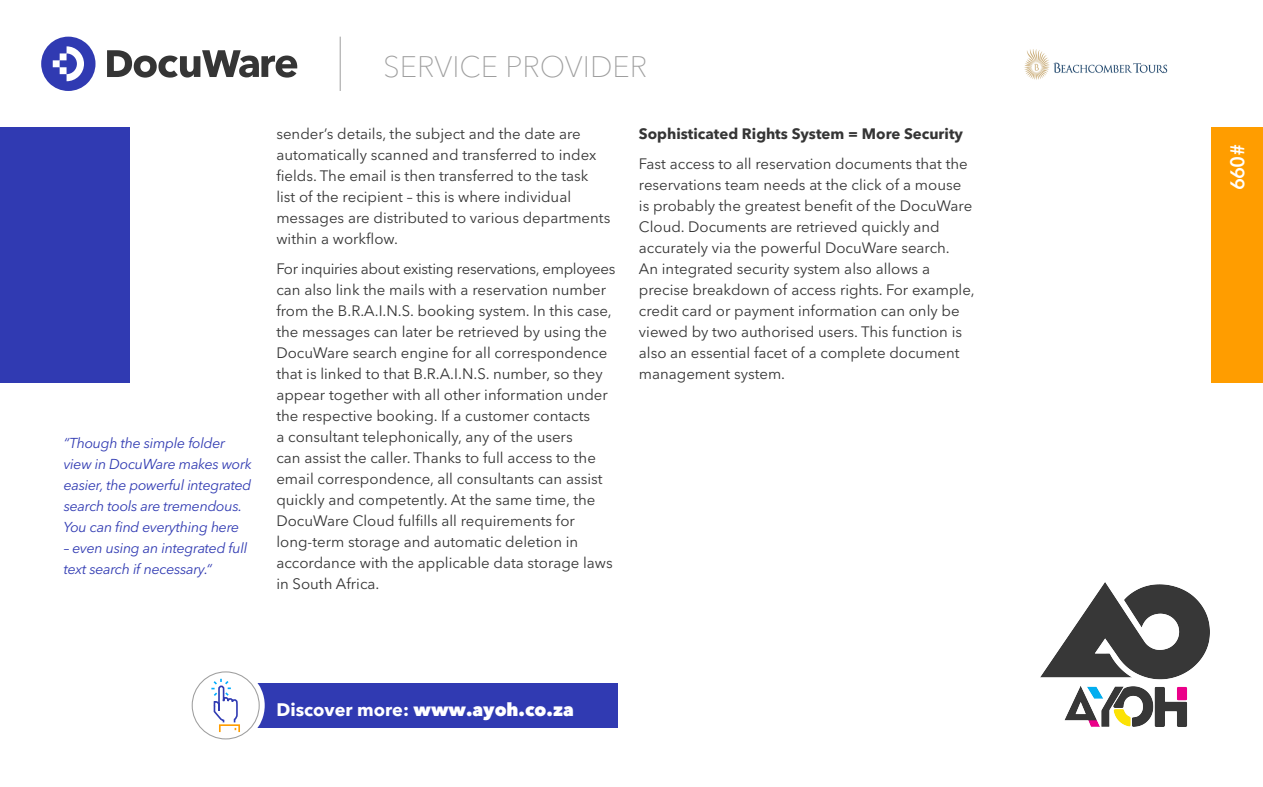
<style>
.page{position:relative;width:1263px;height:787px;background:#fff}
.page>*{position:absolute;margin:0;border:0;box-sizing:border-box;transform-origin:0 0}
.t1{font:100 29.4px "Avenir Next LT Pro";color:#9e9e9e}
.t2{font:600 19.5px "Avenir Next LT Pro";color:#fff}
.t3{font:800 18px "Avenir Next";color:#fff}
.t4{font:15px/21px "Avenir Next LT Pro";color:#353535}
.t5{font:700 15px "Avenir Next LT Pro";color:#353535}
.t6{font:italic 14.25px/21px "Avenir Next LT Pro";letter-spacing:-.02em;color:#303ab2}
.s1{font-family:"Avenir Next LT Pro";font-weight:700}
</style>
<div class="page">
<svg style="left:41px;top:37px;width:55px;height:54px"></svg>
<svg style="left:107px;top:50px;width:190px;height:28px"></svg>
<hr style="left:340px;top:37px;width:1px;height:54px;background:#9e9e9e">
<div style="left:1212px;top:128px;width:51px;height:255px;background:#ff9d00"></div>
<div style="left:0;top:128px;width:130px;height:255px;background:#303ab2"></div>
<div style="left:255px;top:683px;width:363px;height:44px;background:#303ab2"></div>
<div style="left:187px;top:666px;width:78px;height:78px;background:#fff;border-radius:50%"></div>
<div style="left:192px;top:671px;width:68px;height:68px;border:1px solid #9e9e9e;border-radius:50%"></div>
<svg style="left:211px;top:678px;width:29px;height:55px"></svg>
<img style="left:1024px;top:49px;width:144px;height:31px">
<img style="left:1040px;top:582px;width:169px;height:144px">
<p class="t6" style="left:64px;top:432px;width:190px">“Though the simple folder view in DocuWare makes work easier, the powerful integrated search tools are tremendous.<br>You can find everything here</p>
<p class="t6" style="left:64px;top:537px;width:185px">– even using an integrated full text search if necessary.“</p>
<h1 class="t1" style="left:383px;top:49px;width:266px">SERVICE PROVIDER</h1>
<p class="t4" style="left:276px;top:123px;width:306px">sender’s details, the subject and the date are</p>
<p class="t4" style="left:276px;top:144px;width:335px">automatically scanned and transferred to index fields. The email is then transferred to the task list of the recipient – this is where individual messages are distributed to various departments within a workflow.</p>
<p class="t4" style="left:276px;top:258px;width:341px">For inquiries about existing reservations, employees can also link the mails with a reservation number from the B.R.A.I.N.S. booking system. In this case, the messages can later be retrieved by using the DocuWare search engine for all correspondence that is linked to that B.R.A.I.N.S. number, so they appear together with all other information under the respective booking. If a customer contacts<br>a consultant telephonically, any of the users<br>can assist the caller. Thanks to full access to the email correspondence, all consultants can assist quickly and competently. At the same time, the DocuWare Cloud fulfills all requirements for long-term storage and automatic deletion in accordance with the applicable data storage laws in South Africa.</p>
<p class="t5" style="left:639px;top:124px;width:326px">Sophisticated Rights System = More Security</p>
<p class="t4" style="left:639px;top:153px;width:337px">Fast access to all reservation documents that the reservations team needs at the click of a mouse is probably the greatest benefit of the DocuWare Cloud. Documents are retrieved quickly and accurately via the powerful DocuWare search.<br>An integrated security system also allows a precise breakdown of access rights. For example, credit card or payment information can only be viewed by two authorised users. This function is also an essential facet of a complete document management system.</p>
<p class="t3" style="left:276px;top:698px;width:299px"><span class="s1">Discover more:</span> www.ayoh.co.za</p>
<h2 class="t2" style="left:1249px;top:144px;width:47px;rotate:90deg">#099</h2>
</div>
